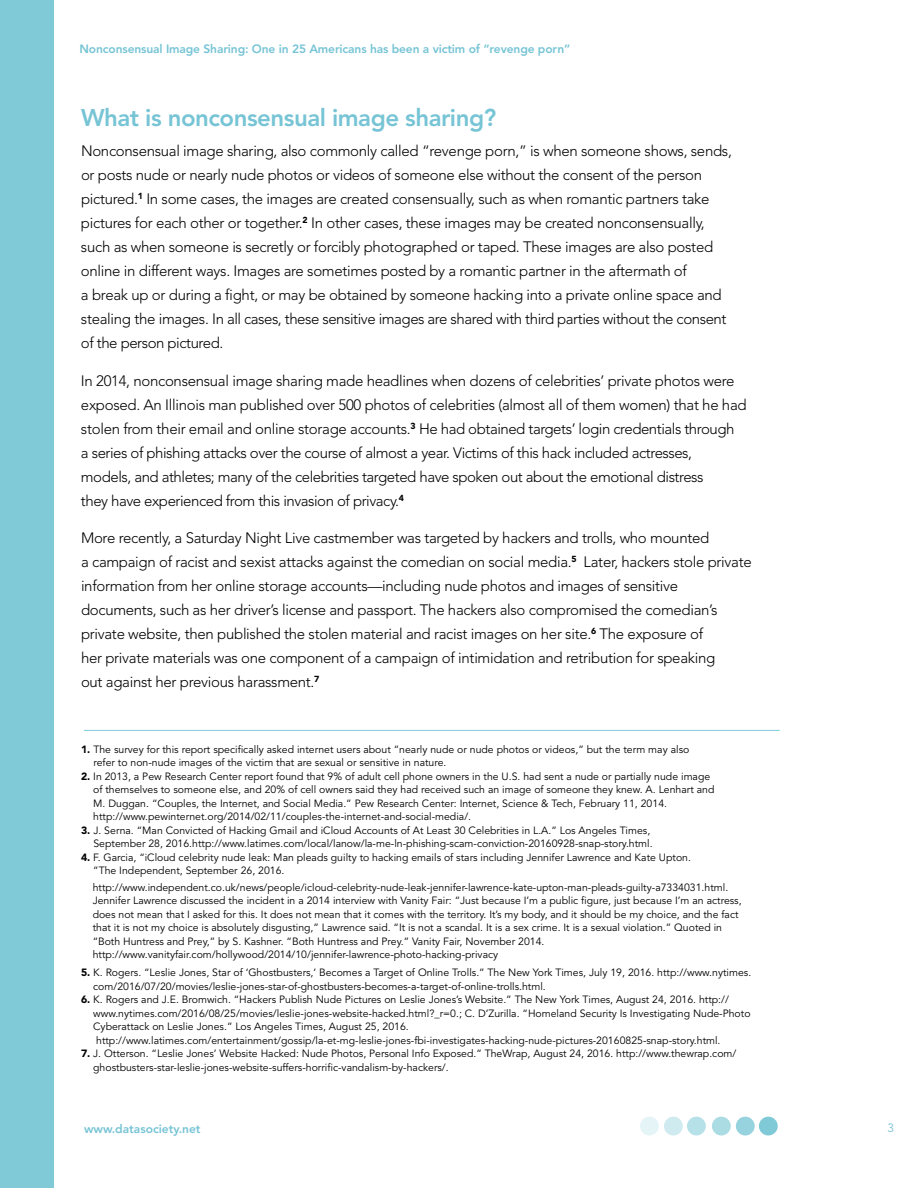
<style>
.page{position:relative;width:918px;height:1188px;background:#fff}
.page>*{position:absolute;margin:0;border:0;box-sizing:border-box;transform-origin:0 0}
.t1{font:800 24px "Avenir";letter-spacing:-.02em;color:#76c4d5}
.t2{font:300 15px/24px "Avenir";letter-spacing:-.02em;color:#000}
.t3{font:800 12px "Avenir";letter-spacing:-.01em;color:#76c4d5}
.t4{font:12px "Avenir";color:#76c4d5}
.t5{font:10.5px/13.5px "Avenir";color:#000}
.s1{font-weight:900}
</style>
<div class="page">
<div style="left:712px;top:1117px;width:19px;height:19px;background:#abdce4;border-radius:50%"></div>
<div style="left:640px;top:1117px;width:19px;height:19px;background:#e4f4f7;border-radius:50%"></div>
<div style="left:736px;top:1117px;width:19px;height:19px;background:#96d3de;border-radius:50%"></div>
<div style="left:664px;top:1117px;width:19px;height:19px;background:#cfebf0;border-radius:50%"></div>
<div style="left:759px;top:1117px;width:19px;height:19px;background:#80cad7;border-radius:50%"></div>
<div style="left:687px;top:1117px;width:19px;height:19px;background:#b7e1e8;border-radius:50%"></div>
<div style="left:0;top:0;width:54px;height:1188px;background:#80cad7"></div>
<hr style="left:84px;top:730px;width:696px;height:1px;background:#80cad7">
<p class="t3" style="left:80px;top:42px;width:492px">Nonconsensual Image Sharing: One in 25 Americans has been a victim of “revenge porn”</p>
<h1 class="t1" style="left:81px;top:103px;width:417px">What is nonconsensual image sharing?</h1>
<p class="t2" style="left:81px;top:139px;width:652px">Nonconsensual image sharing, also commonly called “revenge porn,” is when someone shows, sends, or posts nude or nearly nude photos or videos of someone else without the consent of the person pictured.<sup>1</sup> In some cases, the images are created consensually, such as when romantic partners take pictures for each other or together.<sup>2</sup> In other cases, these images may be created nonconsensually, such as when someone is secretly or forcibly photographed or taped. These images are also posted online in different ways. Images are sometimes posted by a romantic partner in the aftermath of<br>a break up or during a fight, or may be obtained by someone hacking into a private online space and stealing the images. In all cases, these sensitive images are shared with third parties without the consent of the person pictured.</p>
<p class="t2" style="left:81px;top:369px;width:667px">In 2014, nonconsensual image sharing made headlines when dozens of celebrities’ private photos were exposed. An Illinois man published over 500 photos of celebrities (almost all of them women) that he had stolen from their email and online storage accounts.<sup>3</sup> He had obtained targets’ login credentials through<br>a series of phishing attacks over the course of almost a year. Victims of this hack included actresses,<br>models, and athletes; many of the celebrities targeted have spoken out about the emotional distress<br>they have experienced from this invasion of privacy.<sup>4</sup></p>
<p class="t2" style="left:81px;top:526px;width:672px">More recently, a Saturday Night Live castmember was targeted by hackers and trolls, who mounted<br>a campaign of racist and sexist attacks against the comedian on social media.<sup>5</sup> Later, hackers stole private information from her online storage accounts—including nude photos and images of sensitive documents, such as her driver’s license and passport. The hackers also compromised the comedian’s private website, then published the stolen material and racist images on her site.<sup>6</sup> The exposure of<br>her private materials was one component of a campaign of intimidation and retribution for speaking<br>out against her previous harassment.<sup>7</sup></p>
<p class="t5" style="left:93px;top:743px;width:597px;text-indent:-12px"><span class="s1">1.</span> The survey for this report specifically asked internet users about “nearly nude or nude photos or videos,” but the term may also refer to non-nude images of the victim that are sexual or sensitive in nature.</p>
<p class="t5" style="left:93px;top:770px;width:623px;text-indent:-12px"><span class="s1">2.</span> In 2013, a Pew Research Center report found that 9% of adult cell phone owners in the U.S. had sent a nude or partially nude image of themselves to someone else, and 20% of cell owners said they had received such an image of someone they knew. A. Lenhart and M. Duggan. “Couples, the Internet, and Social Media.” Pew Research Center: Internet, Science &amp; Tech, February 11, 2014. http://www.pewinternet.org/2014/02/11/couples-the-internet-and-social-media/.</p>
<p class="t5" style="left:81px;top:824px;width:573px;text-align:right"><span class="s1">3.</span> J. Serna. “Man Convicted of Hacking Gmail and iCloud Accounts of At Least 30 Celebrities in L.A.” Los Angeles Times,<br>September 28, 2016.http://www.latimes.com/local/lanow/la-me-ln-phishing-scam-conviction-20160928-snap-story.html.</p>
<p class="t5" style="left:93px;top:851px;width:599px;text-indent:-12px"><span class="s1">4.</span> F. Garcia, “iCloud celebrity nude leak: Man pleads guilty to hacking emails of stars including Jennifer Lawrence and Kate Upton. ”The Independent, September 26, 2016.</p>
<p class="t5" style="left:93px;top:881px;width:651px">http://www.independent.co.uk/news/people/icloud-celebrity-nude-leak-jennifer-lawrence-kate-upton-man-pleads-guilty-a7334031.html.<br>Jennifer Lawrence discussed the incident in a 2014 interview with Vanity Fair: “Just because I’m a public figure, just because I’m an actress, does not mean that I asked for this. It does not mean that it comes with the territory. It’s my body, and it should be my choice, and the fact that it is not my choice is absolutely disgusting,” Lawrence said. “It is not a scandal. It is a sex crime. It is a sexual violation.” Quoted in “Both Huntress and Prey,” by S. Kashner. “Both Huntress and Prey.” Vanity Fair, November 2014. http://www.vanityfair.com/hollywood/2014/10/jennifer-lawrence-photo-hacking-privacy</p>
<p class="t5" style="left:93px;top:966px;width:660px;text-indent:-12px"><span class="s1">5.</span> K. Rogers. “Leslie Jones, Star of ‘Ghostbusters,’ Becomes a Target of Online Trolls.” The New York Times, July 19, 2016. http://www.nytimes. com/2016/07/20/movies/leslie-jones-star-of-ghostbusters-becomes-a-target-of-online-trolls.html.</p>
<p class="t5" style="left:93px;top:993px;width:659px;text-indent:-12px"><span class="s1">6.</span> K. Rogers and J.E. Bromwich. “Hackers Publish Nude Pictures on Leslie Jones’s Website.” The New York Times, August 24, 2016. http:// www.nytimes.com/2016/08/25/movies/leslie-jones-website-hacked.html?_r=0.; C. D’Zurilla. “Homeland Security Is Investigating Nude-Photo Cyberattack on Leslie Jones.” Los Angeles Times, August 25, 2016. http://www.latimes.com/entertainment/gossip/la-et-mg-leslie-jones-fbi-investigates-hacking-nude-pictures-20160825-snap-story.html.</p>
<p class="t5" style="left:93px;top:1047px;width:645px;text-indent:-12px"><span class="s1">7.</span> J. Otterson. “Leslie Jones’ Website Hacked: Nude Photos, Personal Info Exposed.” TheWrap, August 24, 2016. http://www.thewrap.com/ ghostbusters-star-leslie-jones-website-suffers-horrific-vandalism-by-hackers/.</p>
<p class="t3" style="left:84px;top:1121px;width:118px">www.datasociety.net</p>
<p class="t4" style="left:888px;top:1121px;width:8px">3</p>
</div>
